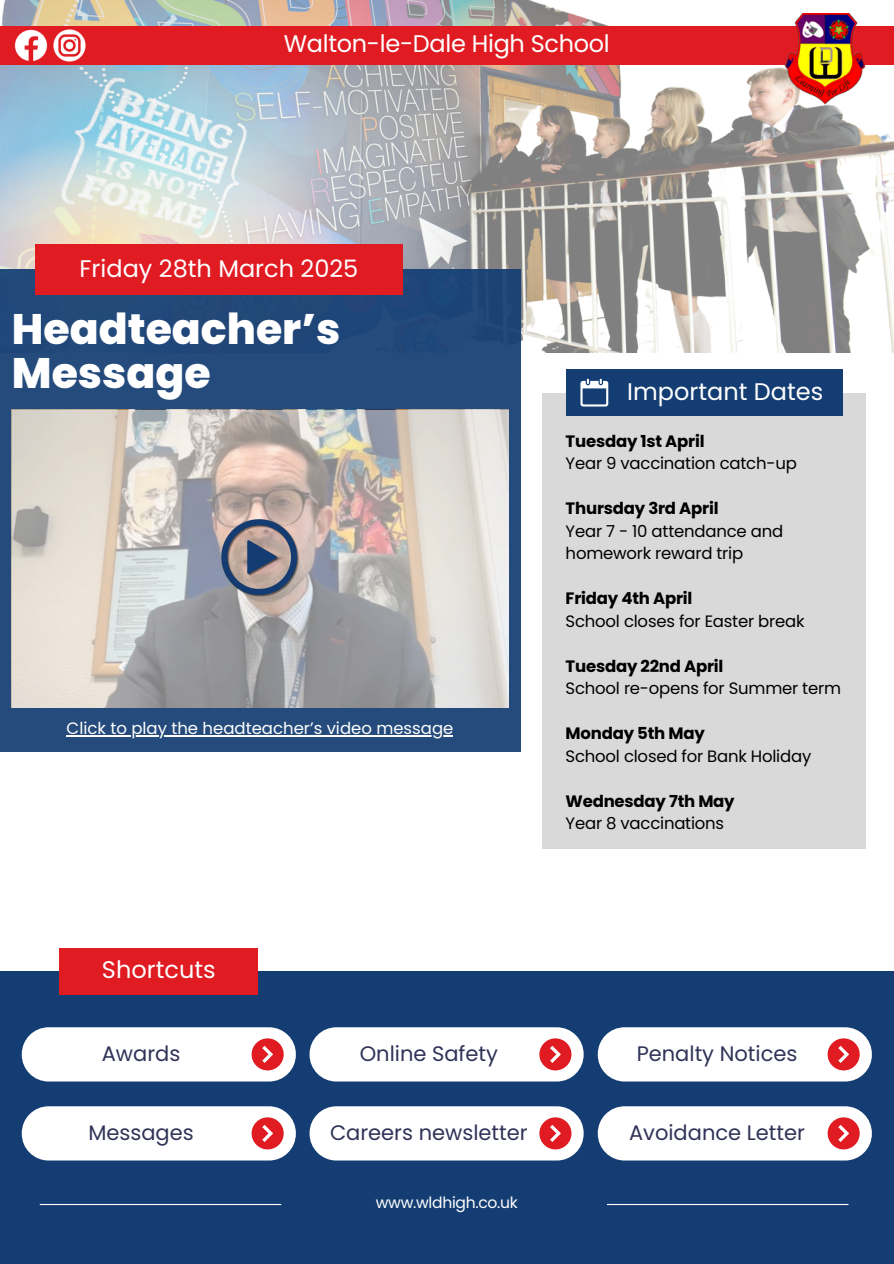
<style>
.page{position:relative;width:894px;height:1264px;background:#fff}
.page>*{position:absolute;margin:0;border:0;box-sizing:border-box;transform-origin:0 0}
.t1{font:800 42.6px/43.8px "Poppins";color:#fff}
.t2{font:24px "Poppins";color:#fff}
.t3{font:21px "Poppins";color:#303358}
.t4{font:16.5px/22.5px "Poppins";letter-spacing:-.015em;color:#000}
.t5{font:700 16.5px "Poppins";letter-spacing:-.015em;color:#000}
.t6{font:16.5px "Poppins";color:#fff}
.t7{font:15.6px "Poppins";letter-spacing:-.02em;color:#fff}
</style>
<div class="page">
<div style="left:0;top:971px;width:893px;height:292px;background:#143e73"></div>
<hr style="left:606px;top:1203px;width:242px;height:1px;background:#fff">
<hr style="left:40px;top:1203px;width:241px;height:1px;background:#fff">
<div style="left:60px;top:948px;width:198px;height:46px;background:#e01b22"></div>
<div style="left:22px;top:1027px;width:274px;height:54px;background:#fff;border-radius:27px"></div>
<div style="left:251px;top:1038px;width:32px;height:32px;background:#e01b22;border-radius:50%"></div>
<svg style="left:262px;top:1046px;width:11px;height:16px"></svg>
<div style="left:22px;top:1106px;width:274px;height:54px;background:#fff;border-radius:27px"></div>
<div style="left:251px;top:1117px;width:32px;height:32px;background:#e01b22;border-radius:50%"></div>
<svg style="left:262px;top:1125px;width:11px;height:16px"></svg>
<div style="left:309px;top:1027px;width:274px;height:54px;background:#fff;border-radius:27px"></div>
<div style="left:539px;top:1038px;width:32px;height:32px;background:#e01b22;border-radius:50%"></div>
<svg style="left:550px;top:1046px;width:11px;height:16px"></svg>
<div style="left:309px;top:1106px;width:274px;height:54px;background:#fff;border-radius:27px"></div>
<div style="left:539px;top:1117px;width:32px;height:32px;background:#e01b22;border-radius:50%"></div>
<svg style="left:550px;top:1125px;width:11px;height:16px"></svg>
<img style="left:0;top:0;width:893px;height:352px">
<div style="left:0;top:26px;width:893px;height:38px;background:#e01b22"></div>
<img style="left:783px;top:13px;width:83px;height:91px">
<div style="left:597px;top:1027px;width:274px;height:54px;background:#fff;border-radius:27px"></div>
<div style="left:827px;top:1038px;width:32px;height:32px;background:#e01b22;border-radius:50%"></div>
<svg style="left:838px;top:1046px;width:11px;height:16px"></svg>
<div style="left:0;top:269px;width:520px;height:483px;background:#244b7c"></div>
<div style="left:542px;top:393px;width:323px;height:455px;background:#d9d9d9"></div>
<div style="left:35px;top:244px;width:367px;height:50px;background:#e01b22"></div>
<div style="left:565px;top:369px;width:277px;height:47px;background:#143e73"></div>
<svg style="left:580px;top:379px;width:28px;height:27px"></svg>
<svg style="left:12px;top:409px;width:496px;height:298px;background:#c7c2be"></svg>
<img style="left:221px;top:520px;width:78px;height:77px">
<div style="left:597px;top:1106px;width:274px;height:54px;background:#fff;border-radius:27px"></div>
<div style="left:827px;top:1117px;width:32px;height:32px;background:#e01b22;border-radius:50%"></div>
<svg style="left:838px;top:1125px;width:11px;height:16px"></svg>
<img style="left:14px;top:29px;width:72px;height:33px">
<hr style="left:67px;top:735px;width:386px;height:1px;background:#fff">
<p class="t2" style="left:283px;top:27px;width:327px">Walton-le-Dale High School</p>
<p class="t2" style="left:79px;top:251px;width:280px">Friday 28th March 2025</p>
<p class="t1" style="left:12px;top:307px;width:330px">Headteacher’s<br>Message</p>
<p class="t6" style="left:67px;top:717px;width:388px">Click to play the headteacher’s video message</p>
<h2 class="t2" style="left:627px;top:375px;width:197px">Important Dates</h2>
<p class="t5" style="left:565px;top:429px;width:140px">Tuesday 1st April</p>
<p class="t4" style="left:565px;top:452px;width:233px">Year 9 vaccination catch-up</p>
<h2 class="t5" style="left:565px;top:497px;width:154px">Thursday 3rd April</h2>
<p class="t4" style="left:565px;top:519px;width:219px">Year 7 - 10 attendance and homework reward trip</p>
<p class="t5" style="left:565px;top:587px;width:128px">Friday 4th April</p>
<p class="t4" style="left:565px;top:609px;width:240px">School closes for Easter break</p>
<p class="t5" style="left:565px;top:654px;width:159px">Tuesday 22nd April</p>
<p class="t4" style="left:565px;top:677px;width:277px">School re-opens for Summer term</p>
<p class="t5" style="left:565px;top:722px;width:141px">Monday 5th May</p>
<p class="t4" style="left:565px;top:744px;width:247px">School closed for Bank Holiday</p>
<p class="t5" style="left:565px;top:789px;width:170px">Wednesday 7th May</p>
<p class="t4" style="left:565px;top:812px;width:160px">Year 8 vaccinations</p>
<p class="t2" style="left:102px;top:953px;width:115px">Shortcuts</p>
<p class="t3" style="left:102px;top:1039px;width:80px">Awards</p>
<p class="t3" style="left:88px;top:1118px;width:107px">Messages</p>
<p class="t3" style="left:359px;top:1039px;width:140px">Online Safety</p>
<p class="t3" style="left:330px;top:1118px;width:199px">Careers newsletter</p>
<p class="t7" style="left:375px;top:1191px;width:143px">www.wldhigh.co.uk</p>
<h2 class="t3" style="left:636px;top:1039px;width:162px">Penalty Notices</h2>
<h1 class="t3" style="left:629px;top:1118px;width:177px">Avoidance Letter</h1>
</div>
